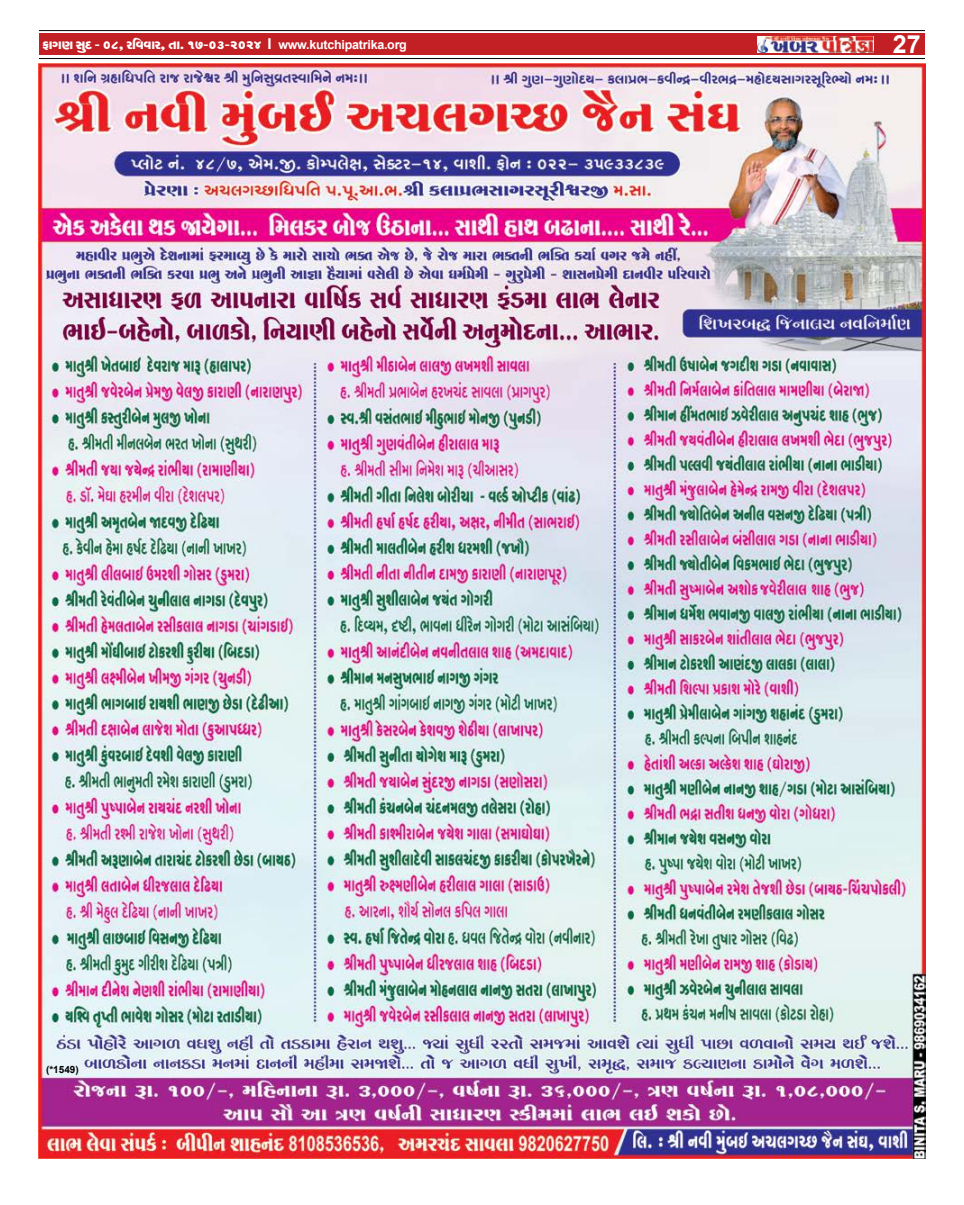
<style>
.page{position:relative;width:964px;height:1205px;background:#fff}
.page>*{position:absolute;margin:0;border:0;box-sizing:border-box;transform-origin:0 0}
.t1{font:700 25px "Arial";color:#fff}
.t2{font:15px "SHREE GUJ7";letter-spacing:-.02em;color:#fff}
.t3{font:700 10px "Arial";color:#000}
.s1{font-family:"Arial";font-weight:700}
.s2{font-family:"Arial";font-weight:700;font-size:12.5px}
</style>
<div class="page">
<hr style="left:39px;top:58px;width:886px;height:1px;background:#000">
<div style="left:39px;top:34px;width:713px;height:21px;background:#c22025"></div>
<hr style="left:39px;top:30px;width:886px;height:1px;background:#000">
<div style="left:753px;top:34px;width:172px;height:21px;background:#c22025"></div>
<img style="left:757px;top:36px;width:116px;height:17px">
<img style="left:39px;top:64px;width:886px;height:1095px">
<p class="t2" style="left:43px;top:38px;width:366px">apNZ kyv$ - 08, frhhpf, sp. 17-03-2024 <span class="s1">I</span> <span class="s2">www.kutchipatrika.org</span></p>
<h1 class="t1" style="left:893px;top:26px;width:29px">27</h1>
<p class="t3" style="left:46px;top:1062px;width:34px">(*1549)</p>
</div>
